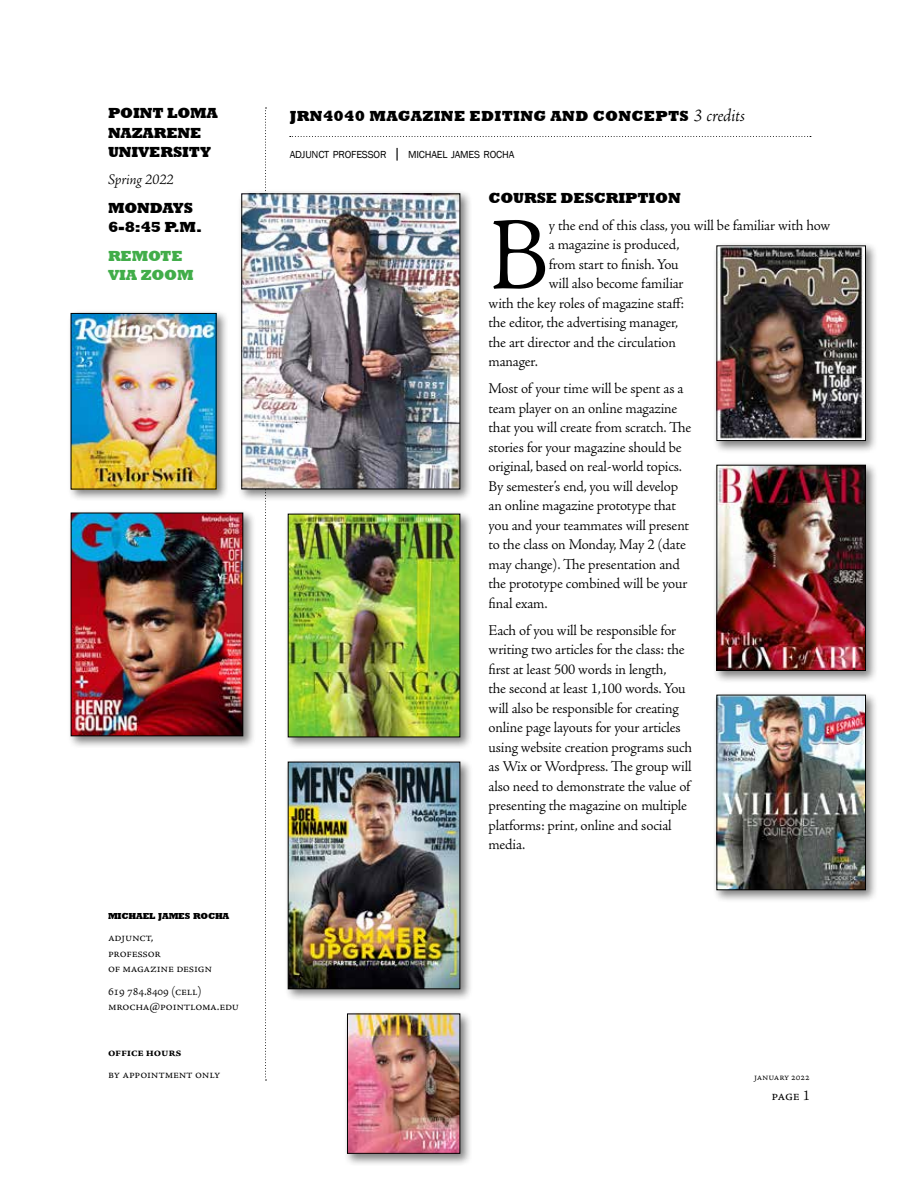
<style>
.page{position:relative;width:918px;height:1188px;background:#fff}
.page>*{position:absolute;margin:0;border:0;box-sizing:border-box;transform-origin:0 0}
.t1{font:300 104.25px "Adobe Jenson Pro";color:#000}
.t2{font:300 15px/19.5px "Adobe Jenson Pro";letter-spacing:-.015em;color:#000}
.t3{font:800 15px/19.5px "Rockwell";letter-spacing:-.01em;color:#000}
.t4{font:800 15px "Rockwell";letter-spacing:.02em;color:#000}
.t5{font:800 15px/19.5px "Rockwell";letter-spacing:-.01em;color:#41ad49}
.t6{font:italic 300 15px "Adobe Jenson Pro";letter-spacing:-.01em;color:#000}
.t7{font:300 12.75px/15.3px "Adobe Jenson Pro";letter-spacing:-.015em;color:#000}
.t8{font:700 12.75px "Adobe Jenson Pro";letter-spacing:-.015em;color:#000}
.t9{font:10.5px "Franklin Gothic";letter-spacing:-.015em;color:#000}
.t10{font:300 10.5px "Adobe Jenson Pro";letter-spacing:-.01em;color:#000}
.t11{font:800 8.85px "Rockwell";letter-spacing:-.02em;color:#000}
.s1{font-family:"Adobe Jenson Pro";font-weight:300;font-style:italic;font-size:18px}
.s2{font-size:15px}
</style>
<div class="page">
<svg style="left:290px;top:136px;width:521px;height:1px"></svg>
<svg style="left:265px;top:108px;width:2px;height:973px"></svg>
<div style="left:238px;top:190px;width:235px;height:312px;background:#000;opacity:.5"></div>
<img style="left:243px;top:195px;width:215px;height:292px">
<div style="left:241px;top:193px;width:219px;height:296px;border:1px solid #000"></div>
<div style="left:713px;top:461px;width:165px;height:222px;background:#000;opacity:.5"></div>
<img style="left:718px;top:467px;width:146px;height:202px">
<div style="left:716px;top:465px;width:150px;height:206px;border:1px solid #000"></div>
<div style="left:284px;top:510px;width:189px;height:240px;background:#000;opacity:.5"></div>
<img style="left:290px;top:516px;width:168px;height:219px">
<div style="left:284px;top:758px;width:189px;height:244px;background:#000;opacity:.5"></div>
<img style="left:290px;top:764px;width:168px;height:223px">
<div style="left:288px;top:762px;width:172px;height:227px;border:1px solid #000"></div>
<div style="left:67px;top:509px;width:189px;height:240px;background:#000;opacity:.5"></div>
<img style="left:73px;top:515px;width:168px;height:219px">
<div style="left:71px;top:513px;width:172px;height:223px;border:1px solid #000"></div>
<div style="left:713px;top:691px;width:165px;height:212px;background:#000;opacity:.5"></div>
<img style="left:718px;top:697px;width:146px;height:191px">
<div style="left:716px;top:695px;width:150px;height:195px;border:1px solid #000"></div>
<div style="left:67px;top:309px;width:162px;height:193px;background:#000;opacity:.5"></div>
<img style="left:73px;top:315px;width:142px;height:173px">
<div style="left:343px;top:1010px;width:130px;height:156px;background:#000;opacity:.5"></div>
<img style="left:349px;top:1015px;width:109px;height:137px">
<div style="left:347px;top:1013px;width:113px;height:141px;border:1px solid #000"></div>
<div style="left:713px;top:242px;width:165px;height:212px;background:#000;opacity:.5"></div>
<img style="left:718px;top:247px;width:146px;height:192px">
<div style="left:716px;top:245px;width:150px;height:196px;border:1px solid #000"></div>
<p class="t3" style="left:108px;top:104px;width:112px">POINT LOMA<br>NAZARENE<br>UNIVERSITY</p>
<p class="t6" style="left:108px;top:171px;width:67px">Spring 2022</p>
<p class="t3" style="left:108px;top:198px;width:95px">MONDAYS<br>6-8:45 P.M.</p>
<p class="t5" style="left:108px;top:246px;width:87px">REMOTE<br>VIA ZOOM</p>
<p class="t11" style="left:108px;top:911px;width:123px">MICHAEL JAMES ROCHA</p>
<p class="t7" style="left:108px;top:930px;width:106px">adjunct,<br>professor<br>of magazine design</p>
<p class="t7" style="left:108px;top:983px;width:133px">619 784.8409 (cell) mrocha@pointloma.edu</p>
<p class="t8" style="left:108px;top:1044px;width:75px">office hours</p>
<p class="t7" style="left:108px;top:1067px;width:114px">by appointment only</p>
<p class="t4" style="left:290px;top:108px;width:457px">JRN4040 MAGAZINE EDITING AND CONCEPTS <span class="s1">3 credits</span></p>
<p class="t9" style="left:290px;top:148px;width:226px">ADJUNCT PROFESSOR <span class="s2">|</span> MICHAEL JAMES ROCHA</p>
<p class="t3" style="left:489px;top:188px;width:194px">COURSE DESCRIPTION</p>
<h1 class="t1" style="left:489px;top:197px;width:63px">B</h1>
<p class="t2" style="left:549px;top:216px;width:283px">y the end of this class, you will be familiar with how</p>
<p class="t2" style="left:549px;top:235px;width:132px">a magazine is produced,</p>
<p class="t2" style="left:549px;top:255px;width:131px">from start to finish. You</p>
<p class="t2" style="left:549px;top:274px;width:136px">will also become familiar</p>
<p class="t2" style="left:489px;top:294px;width:197px">with the key roles of magazine staff:</p>
<p class="t2" style="left:489px;top:313px;width:191px">the editor, the advertising manager,</p>
<p class="t2" style="left:489px;top:333px;width:189px">the art director and the circulation</p>
<p class="t2" style="left:489px;top:352px;width:51px">manager.</p>
<p class="t2" style="left:489px;top:379px;width:204px">Most of your time will be spent as a team player on an online magazine that you will create from scratch. The stories for your magazine should be original, based on real-world topics.<br>By semester’s end, you will develop an online magazine prototype that you and your teammates will present to the class on Monday, May 2 (date may change). The presentation and the prototype combined will be your final exam.</p>
<p class="t2" style="left:489px;top:621px;width:205px">Each of you will be responsible for writing two articles for the class: the first at least 500 words in length,<br>the second at least 1,100 words. You will also be responsible for creating online page layouts for your articles using website creation programs such as Wix or Wordpress. The group will also need to demonstrate the value of presenting the magazine on multiple platforms: print, online and social media.</p>
<p class="t10" style="left:754px;top:1071px;width:57px">january 2022</p>
<p class="t2" style="left:771px;top:1086px;width:40px">page 1</p>
</div>
